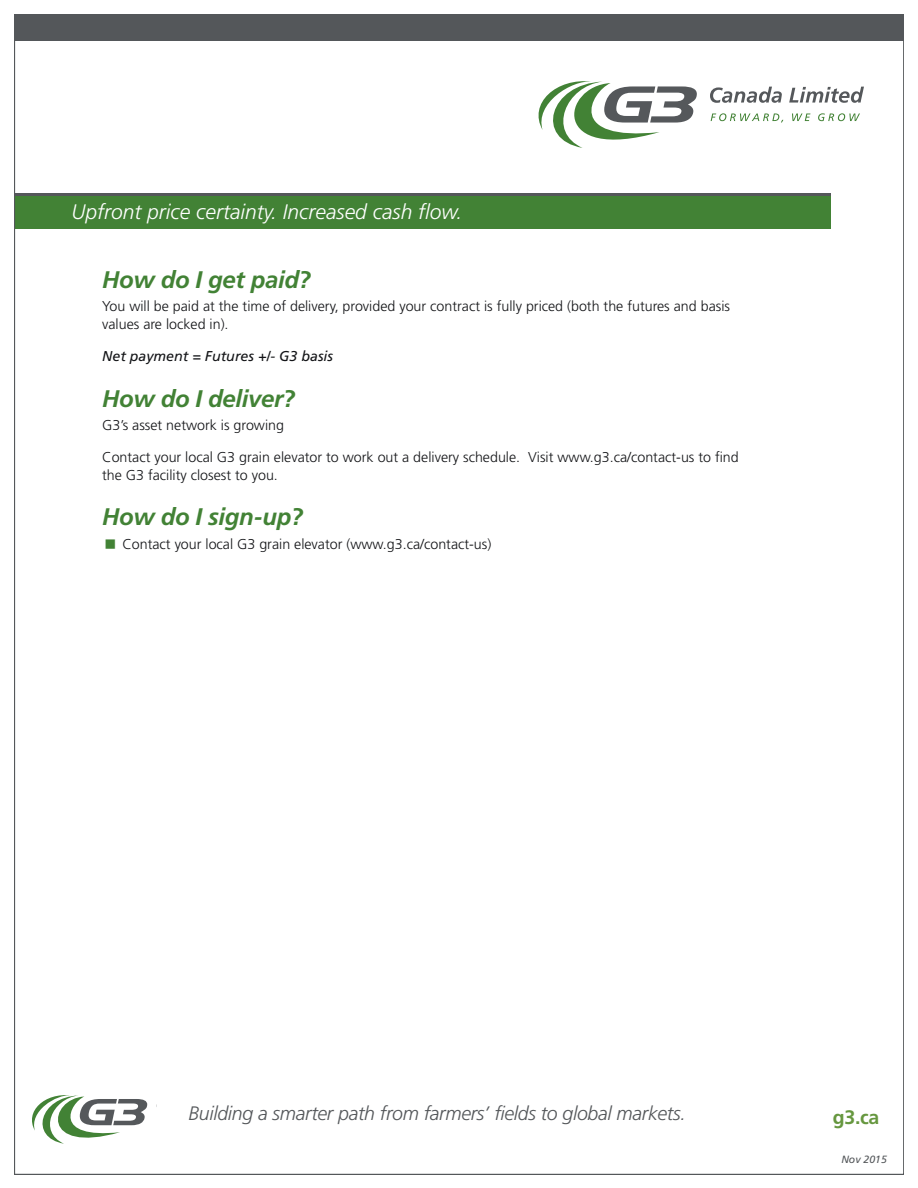
<style>
.page{position:relative;width:918px;height:1188px;background:#fff}
.page>*{position:absolute;margin:0;border:0;box-sizing:border-box;transform-origin:0 0}
.G3_-_Subhead{font:italic 700 24px "Frutiger LT Std";letter-spacing:-.015em;color:#428235}
.G3_-_Table_heading{font:italic 300 21px "Frutiger LT Std";color:#fff}
.G3_-_Building_a_bett{font:italic 300 19.5px "Frutiger LT Std";letter-spacing:-.015em;color:#54575a}
.G3_-_g3_ca_web_URL{font:700 19.5px "Frutiger LT Std";color:#66973f}
.G3_-_Body{font:300 14.25px/18px "Frutiger LT Std";color:#131417}
.G3_-_Body-2{font:italic 14.25px "Frutiger LT Std";color:#131417}
.G3_-_Footnote{font:italic 10.5px "Frutiger LT Std";color:#54575a}
</style>
<div class="page">
<div style="left:0;top:0;width:918px;height:40px;background:#54575a"></div>
<svg style="left:32px;top:1095px;width:115px;height:49px"></svg>
<div style="left:0;top:194px;width:830px;height:35px;background:#428235"></div>
<hr style="left:0;top:193px;width:830px;height:3px;background:#54575a">
<svg style="left:539px;top:81px;width:158px;height:67px"></svg>
<svg style="left:711px;top:113px;width:72px;height:9px"></svg>
<svg style="left:792px;top:113px;width:18px;height:8px"></svg>
<svg style="left:818px;top:113px;width:42px;height:8px"></svg>
<svg style="left:710px;top:87px;width:72px;height:16px"></svg>
<svg style="left:789px;top:87px;width:75px;height:16px"></svg>
<div style="left:0;top:0;width:918px;height:13px;background:#fff"></div>
<div style="left:0;top:0;width:14px;height:1188px;background:#fff"></div>
<div style="left:905px;top:0;width:13px;height:1188px;background:#fff"></div>
<p class="G3_-_Table_heading" style="left:71px;top:199px;width:392px">Upfront price certainty. Increased cash flow.</p>
<p class="G3_-_Subhead" style="left:102px;top:265px;width:210px">How do I get paid?</p>
<p class="G3_-_Body" style="left:102px;top:298px;width:629px">You will be paid at the time of delivery, provided your contract is fully priced (both the futures and basis values are locked in).</p>
<p class="G3_-_Body-2" style="left:102px;top:347px;width:232px">Net payment = Futures +/- G3 basis</p>
<p class="G3_-_Subhead" style="left:102px;top:384px;width:194px">How do I deliver?</p>
<p class="G3_-_Body" style="left:102px;top:416px;width:183px">G3’s asset network is growing</p>
<p class="G3_-_Body" style="left:102px;top:448px;width:638px">Contact your local G3 grain elevator to work out a delivery schedule. Visit www.g3.ca/contact-us to find the G3 facility closest to you.</p>
<p class="G3_-_Subhead" style="left:102px;top:503px;width:202px">How do I sign-up?</p>
<p class="G3_-_Body" style="left:122px;top:535px;width:370px">Contact your local G3 grain elevator (www.g3.ca/contact-us)</p>
<p class="G3_-_Building_a_bett" style="left:188px;top:1102px;width:499px">Building a smarter path from farmers’ fields to global markets.</p>
<p class="G3_-_g3_ca_web_URL" style="left:833px;top:1105px;width:48px">g3.ca</p>
<p class="G3_-_Footnote" style="left:841px;top:1153px;width:47px">Nov 2015</p>
</div>
